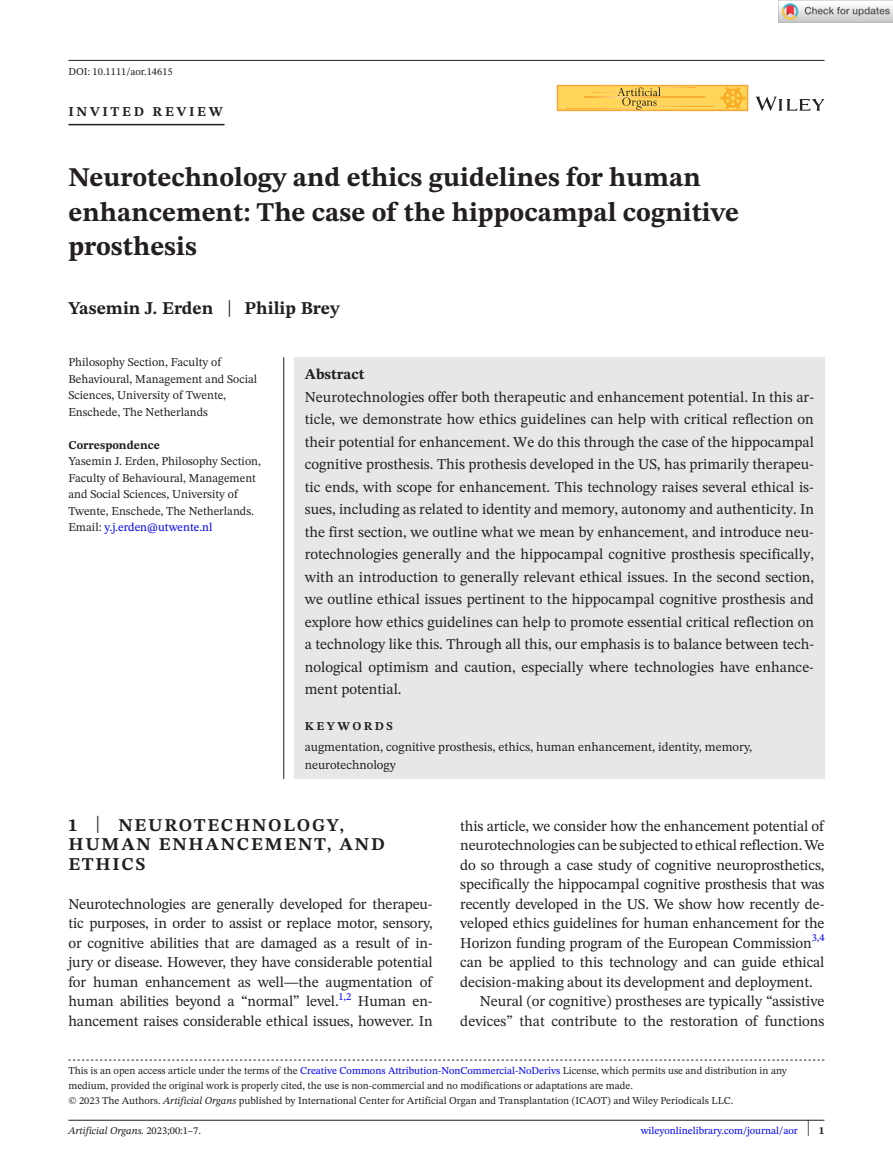
<style>
.page{position:relative;width:893px;height:1174px;background:#fff}
.page>*{position:absolute;margin:0;border:0;box-sizing:border-box;transform-origin:0 0}
.t1{font:700 27px/34.5px "STIX Two Text";color:#231f20}
.t2{font:700 18px/19.5px "STIX Two Text";letter-spacing:.1em;color:#231f20}
.t3{font:700 18px "STIX Two Text";color:#231f20}
.t4{font:15px/22.5px "STIX Two Text";letter-spacing:-.01em;color:#231f20;text-align:justify}
.t5{font:700 15px "STIX Two Text";color:#231f20}
.t6{font:700 13.5px "STIX Two Text";letter-spacing:.2em;color:#231f20}
.t7{font:12.75px/17.2px "STIX Two Text";color:#231f20}
.t8{font:12px/16.5px "STIX Two Text";color:#231f20}
.t9{font:700 12px "STIX Two Text";color:#231f20}
.t10{font:700 12px "STIX Two Text";letter-spacing:.2em;color:#231f20}
.t11{font:10.5px/15px "STIX Two Text";color:#231f20}
.t12{font:10.5px "STIX Two Text";color:#00f}
.t13{font:italic 10.5px "STIX Two Text";color:#231f20}
.s1{font-weight:400;font-size:23.4px}
.s2{color:#00f}
.s3{font-weight:400;font-size:23.7px}
.s4{font-style:italic}
.s5{font-style:normal}
.s6{font-size:22.2px;color:#231f20}
.s7{font-weight:700;color:#231f20}
</style>
<div class="page">
<hr style="left:68px;top:1119px;width:756px;height:1px;background:#231f20">
<svg style="left:756px;top:97px;width:68px;height:14px"></svg>
<svg style="left:557px;top:85px;width:191px;height:26px;background:#f6c64f"></svg>
<hr style="left:68px;top:60px;width:756px;height:1px;background:#231f20">
<hr style="left:68px;top:124px;width:156px;height:1px;background:#231f20">
<svg style="left:68px;top:1059px;width:756px;height:1px"></svg>
<div style="left:294px;top:357px;width:530px;height:422px;background:#e6e7e9"></div>
<hr style="left:283px;top:357px;width:1px;height:422px;background:#231f20">
<img style="left:779px;top:0;width:114px;height:23px">
<p class="t11" style="left:68px;top:64px;width:106px">DOI: 10.1111/aor.14615</p>
<p class="t6" style="left:68px;top:101px;width:156px">INVITED REVIEW</p>
<h1 class="t1" style="left:68px;top:161px;width:672px">Neurotechnology and ethics guidelines for human enhancement: The case of the hippocampal cognitive prosthesis</h1>
<p class="t3" style="left:68px;top:295px;width:273px">Yasemin J. Erden <span class="s1">|</span> Philip Brey</p>
<p class="t8" style="left:68px;top:354px;width:190px">Philosophy Section, Faculty of<br>Behavioural, Management and Social<br>Sciences, University of Twente,<br>Enschede, The Netherlands</p>
<p class="t9" style="left:68px;top:436px;width:93px">Correspondence</p>
<p class="t8" style="left:68px;top:453px;width:194px">Yasemin J. Erden, Philosophy Section, Faculty of Behavioural, Management and Social Sciences, University of Twente, Enschede, The Netherlands.<br>Email: <span class="s2">y.j.erden@utwente.nl</span></p>
<p class="t5" style="left:305px;top:363px;width:61px">Abstract</p>
<p class="t4" style="left:305px;top:385px;width:511px">Neurotechnologies offer both therapeutic and enhancement potential. In this ar&shy;ticle, we demonstrate how ethics guidelines can help with critical reflection on their potential for enhancement. We do this through the case of the hippocampal cognitive prosthesis. This prothesis developed in the US, has primarily therapeu&shy;tic ends, with scope for enhancement. This technology raises several ethical is&shy;sues, including as related to identity and memory, autonomy and authenticity. In the first section, we outline what we mean by enhancement, and introduce neu&shy;rotechnologies generally and the hippocampal cognitive prosthesis specifically, with an introduction to generally relevant ethical issues. In the second section, we outline ethical issues pertinent to the hippocampal cognitive prosthesis and explore how ethics guidelines can help to promote essential critical reflection on a technology like this. Through all this, our emphasis is to balance between tech&shy;nological optimism and caution, especially where technologies have enhance&shy;ment potential.</p>
<p class="t10" style="left:305px;top:717px;width:90px">KEYWORDS</p>
<p class="t7" style="left:305px;top:738px;width:449px">augmentation, cognitive prosthesis, ethics, human enhancement, identity, memory, neurotechnology</p>
<p class="t2" style="left:68px;top:815px;width:318px">1 <span class="s3">|</span> NEUROTECHNOLOGY,<br>HUMAN ENHANCEMENT, AND<br>ETHICS</p>
<p class="t4" style="left:68px;top:894px;width:366px;line-height:19.5px">Neurotechnologies are generally developed for therapeu&shy;tic purposes, in order to assist or replace motor, sensory, or cognitive abilities that are damaged as a result of in&shy;jury or disease. However, they have considerable potential for human enhancement as well—the augmentation of human abilities beyond a “normal” level.</p>
<p class="t12" style="left:339px;top:988px;width:14px">1,2</p>
<p class="t4" style="left:68px;top:991px;width:366px;line-height:19.5px;text-align:right">Human en-<br>hancement raises considerable ethical issues, however. In</p>
<p class="t4" style="left:460px;top:816px;width:366px;line-height:19.5px">this article, we consider how the enhancement potential of neurotechnologies can be subjected to ethical reflection. We do so through a case study of cognitive neuroprosthetics, specifically the hippocampal cognitive prosthesis that was recently developed in the US. We show how recently de&shy;veloped ethics guidelines for human enhancement for the Horizon funding program of the European Commission</p>
<p class="t12" style="left:812px;top:930px;width:14px">3,4</p>
<p class="t4" style="left:460px;top:951px;width:366px">can be applied to this technology and can guide ethical</p>
<p class="t4" style="left:460px;top:970px;width:354px">decision-making about its development and deployment.</p>
<p class="t4" style="left:480px;top:990px;width:346px">Neural (or cognitive) prostheses are typically “assistive</p>
<p class="t4" style="left:460px;top:1009px;width:366px">devices” that contribute to the restoration of functions</p>
<p class="t11" style="left:68px;top:1063px;width:720px">This is an open access article under the terms of the <span class="s2">Creative Commons Attribution-NonCommercial-NoDerivs</span> License, which permits use and distribution in any medium, provided the original work is properly cited, the use is non-commercial and no modifications or adaptations are made.<br>© 2023 The Authors. <span class="s4">Artificial Organs</span> published by International Center for Artificial Organ and Transplantation (ICAOT) and Wiley Periodicals LLC.</p>
<p class="t13" style="left:68px;top:1123px;width:134px">Artificial Organs. <span class="s5">2023;00:1–7.</span></p>
<p class="t12" style="left:641px;top:1123px;width:185px">wileyonlinelibrary.com/journal/aor <span class="s6">|</span> <span class="s7">1</span></p>
</div>
